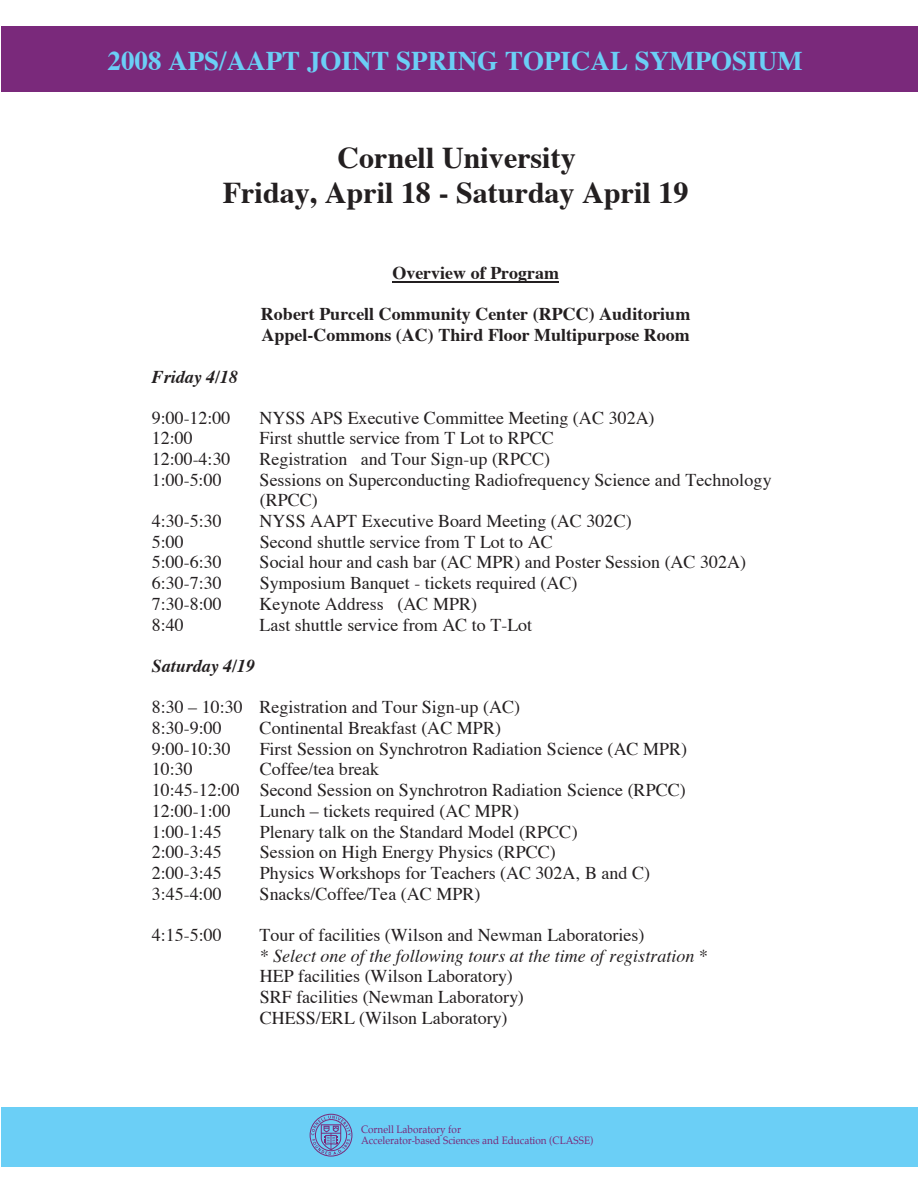
<style>
.page{position:relative;width:918px;height:1188px;background:#fff}
.page>*{position:absolute;margin:0;border:0;box-sizing:border-box;transform-origin:0 0}
.t1{font:700 30.15px/35px "Times";color:#231f20;text-align:center}
.t2{font:700 27px "Times";color:#6bcff6}
.t3{font:18px/20.7px "Times";color:#231f20}
.t4{font:700 18px/20.7px "Times";color:#231f20}
.t5{font:italic 700 18px "Times";color:#231f20}
.t6{font:10.5px/11.2px "Palatino";color:#7a2879;scale:.95 1}
.s1{font-style:italic}
</style>
<div class="page">
<div style="left:2px;top:1107px;width:916px;height:60px;background:#6bcff6"></div>
<svg style="left:310px;top:1114px;width:42px;height:43px"></svg>
<div style="left:2px;top:26px;width:916px;height:66px;background:#7a297b"></div>
<hr style="left:392px;top:281px;width:167px;height:2px;background:#231f20">
<p class="t2" style="left:108px;top:35px;width:697px">2008 APS/AAPT JOINT SPRING TOPICAL SYMPOSIUM</p>
<p class="t1" style="left:223px;top:138px;width:467px">Cornell University<br>Friday, April 18 - Saturday April 19</p>
<p class="t4" style="left:392px;top:261px;width:168px">Overview of Program</p>
<p class="t4" style="left:261px;top:302px;width:431px">Robert Purcell Community Center (RPCC) Auditorium<br>Appel-Commons (AC) Third Floor Multipurpose Room</p>
<p class="t5" style="left:152px;top:360px;width:88px">Friday 4/18</p>
<p class="t3" style="left:152px;top:406px;width:80px">9:00-12:00</p>
<p class="t3" style="left:260px;top:406px;width:397px">NYSS APS Executive Committee Meeting (AC 302A)</p>
<p class="t3" style="left:152px;top:426px;width:42px">12:00</p>
<p class="t3" style="left:260px;top:426px;width:296px">First shuttle service from T Lot to RPCC</p>
<p class="t3" style="left:152px;top:447px;width:80px">12:00-4:30</p>
<p class="t3" style="left:260px;top:447px;width:292px">Registration and Tour Sign-up (RPCC)</p>
<p class="t3" style="left:152px;top:468px;width:71px">1:00-5:00</p>
<p class="t3" style="left:260px;top:468px;width:514px">Sessions on Superconducting Radiofrequency Science and Technology (RPCC)</p>
<p class="t3" style="left:152px;top:509px;width:71px">4:30-5:30</p>
<p class="t3" style="left:260px;top:509px;width:374px">NYSS AAPT Executive Board Meeting (AC 302C)</p>
<p class="t3" style="left:152px;top:530px;width:33px">5:00</p>
<p class="t3" style="left:260px;top:530px;width:295px">Second shuttle service from T Lot to AC</p>
<p class="t3" style="left:152px;top:551px;width:71px">5:00-6:30</p>
<p class="t3" style="left:260px;top:551px;width:488px">Social hour and cash bar (AC MPR) and Poster Session (AC 302A)</p>
<p class="t3" style="left:152px;top:571px;width:71px">6:30-7:30</p>
<p class="t3" style="left:260px;top:571px;width:319px">Symposium Banquet - tickets required (AC)</p>
<p class="t3" style="left:152px;top:592px;width:71px">7:30-8:00</p>
<p class="t3" style="left:260px;top:592px;width:219px">Keynote Address (AC MPR)</p>
<p class="t3" style="left:152px;top:613px;width:33px">8:40</p>
<p class="t3" style="left:260px;top:613px;width:274px">Last shuttle service from AC to T-Lot</p>
<p class="t5" style="left:152px;top:649px;width:105px">Saturday 4/19</p>
<p class="t3" style="left:152px;top:695px;width:370px">8:30 – 10:30 Registration and Tour Sign-up (AC)<br>8:30-9:00</p>
<p class="t3" style="left:260px;top:716px;width:243px">Continental Breakfast (AC MPR)</p>
<p class="t3" style="left:152px;top:737px;width:80px">9:00-10:30</p>
<p class="t3" style="left:260px;top:737px;width:429px">First Session on Synchrotron Radiation Science (AC MPR)</p>
<p class="t3" style="left:152px;top:758px;width:42px">10:30</p>
<p class="t3" style="left:152px;top:758px;width:536px;text-indent:108px">Coffee/tea break<br>10:45-12:00 Second Session on Synchrotron Radiation Science (RPCC)<br>12:00-1:00</p>
<p class="t3" style="left:260px;top:799px;width:261px">Lunch – tickets required (AC MPR)</p>
<p class="t3" style="left:152px;top:820px;width:71px">1:00-1:45</p>
<p class="t3" style="left:260px;top:820px;width:320px">Plenary talk on the Standard Model (RPCC)</p>
<p class="t3" style="left:152px;top:840px;width:71px">2:00-3:45</p>
<p class="t3" style="left:260px;top:840px;width:298px">Session on High Energy Physics (RPCC)</p>
<p class="t3" style="left:152px;top:861px;width:71px">2:00-3:45</p>
<p class="t3" style="left:260px;top:861px;width:392px">Physics Workshops for Teachers (AC 302A, B and C)</p>
<p class="t3" style="left:152px;top:882px;width:71px">3:45-4:00</p>
<p class="t3" style="left:260px;top:882px;width:222px">Snacks/Coffee/Tea (AC MPR)</p>
<p class="t3" style="left:152px;top:923px;width:71px">4:15-5:00</p>
<p class="t3" style="left:260px;top:923px;width:450px">Tour of facilities (Wilson and Newman Laboratories)<br><span class="s1">* Select one of the following tours at the time of registration * </span>HEP facilities (Wilson Laboratory)<br>SRF facilities (Newman Laboratory)<br>CHESS/ERL (Wilson Laboratory)</p>
<p class="t6" style="left:361px;top:1124px;width:246px">Cornell Laboratory for<br>Accelerator-based Sciences and Education (CLASSE)</p>
</div>
